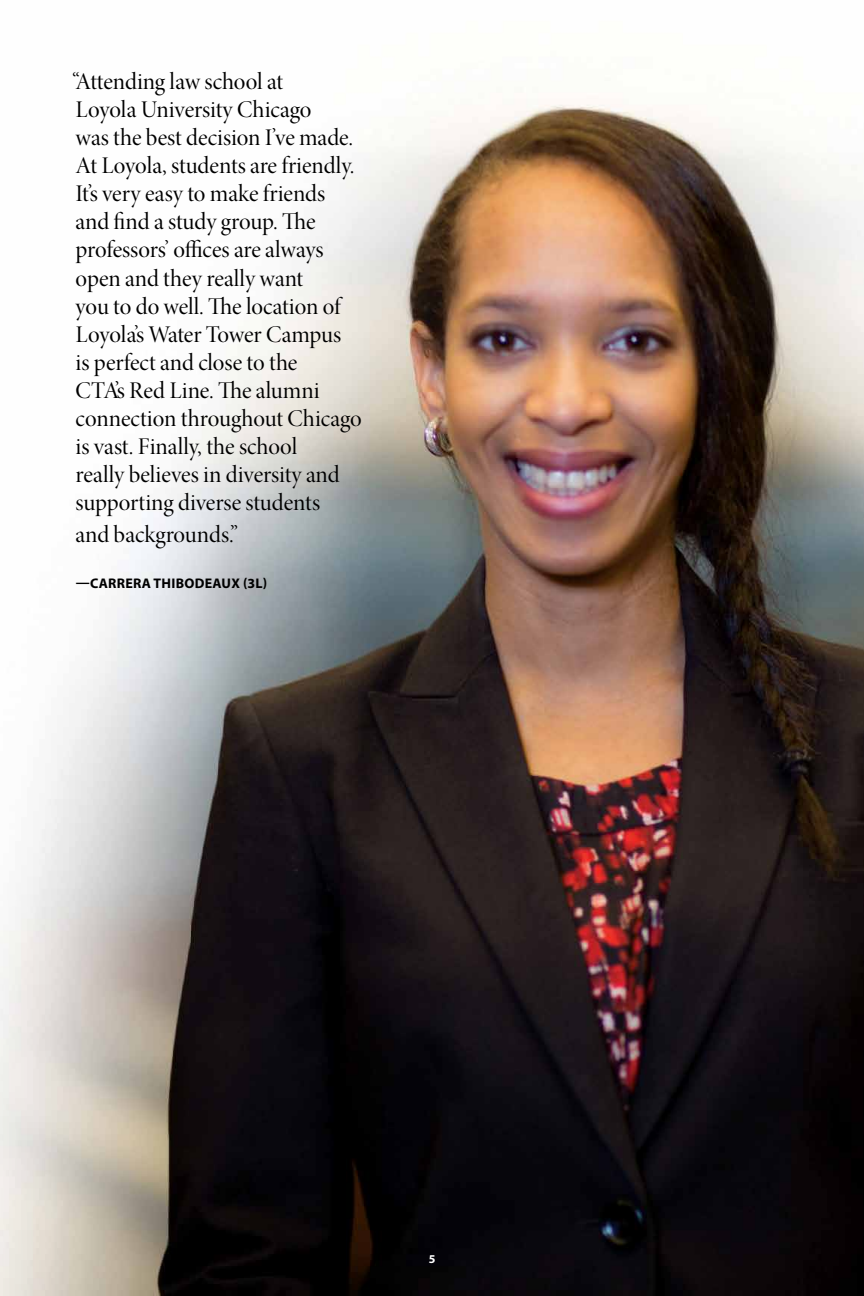
<style>
.page{position:relative;width:864px;height:1296px;background:#fff}
.page>*{position:absolute;margin:0;border:0;box-sizing:border-box;transform-origin:0 0}
.t1{font:24px/28px "Minion Pro Disp";letter-spacing:-.005em;color:#000}
.t2{font:700 14px "Myriad Pro";letter-spacing:.02em;color:#000}
.t3{font:700 12px "Myriad Pro";color:#fff}
</style>
<div class="page">
<img style="left:0;top:104px;width:864px;height:1192px">
<p class="t1" style="left:72px;top:68px;width:291px">“Attending law school at<br>Loyola University Chicago<br>was the best decision I’ve made.<br>At Loyola, students are friendly.<br>It’s very easy to make friends<br>and find a study group. The professors’ offices are always open and they really want<br>you to do well. The location of<br>Loyola’s Water Tower Campus<br>is perfect and close to the<br>CTA’s Red Line. The alumni connection throughout Chicago is vast. Finally, the school<br>really believes in diversity and supporting diverse students</p>
<p class="t1" style="left:76px;top:521px;width:164px">and backgrounds.”</p>
<p class="t2" style="left:76px;top:574px;width:193px">—CARRERA THIBODEAUX (3L)</p>
<p class="t3" style="left:429px;top:1252px;width:8px">5</p>
</div>
